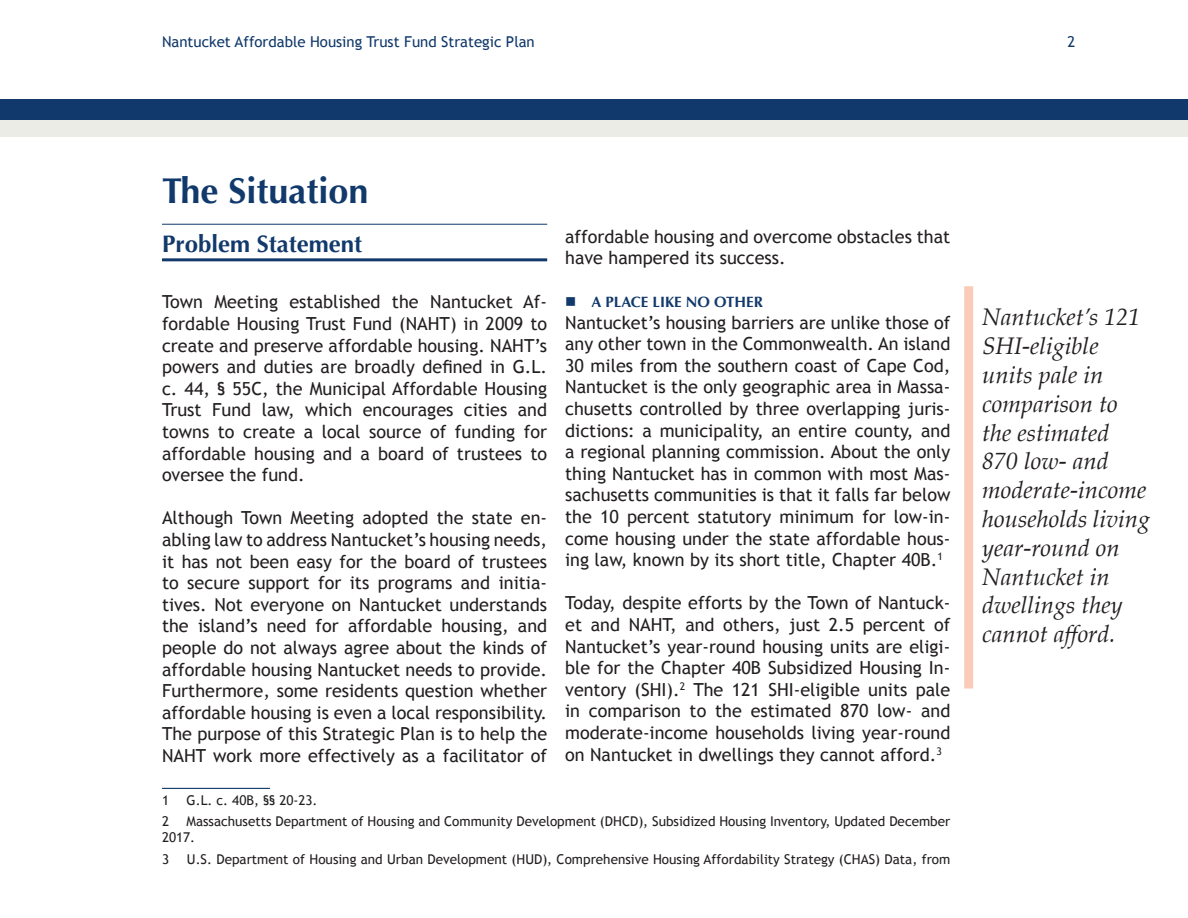
<style>
.page{position:relative;width:1188px;height:918px;background:#fff}
.page>*{position:absolute;margin:0;border:0;box-sizing:border-box;transform-origin:0 0}
.Heading_1{font:700 36px "Optima";color:#11396b}
.Callouts{font:italic 24px/28.8px "Palatino";color:#231f20}
.Heading_2{font:700 24px "Optima";color:#11396b}
.Body_Text{font:18px/21.6px "Trebuchet MS";color:#231f20;text-align:justify}
.t1{font:15px "Trebuchet MS";color:#11396b}
.t2{font:700 15px "Optima";color:#11396b}
.Footnote_Text_Style{font:13.5px/16.2px "Trebuchet MS";color:#231f20}
</style>
<div class="page">
<hr style="left:162px;top:224px;width:385px;height:1px;background:#11396b">
<hr style="left:162px;top:258px;width:385px;height:3px;background:#11396b">
<hr style="left:162px;top:788px;width:108px;height:1px;background:#11396b">
<div style="left:0;top:99px;width:1188px;height:27px;background:#11396b"></div>
<div style="left:0;top:120px;width:1188px;height:17px;background:#ecece6"></div>
<div style="left:964px;top:286px;width:9px;height:402px;background:#fbcbba"></div>
<p class="t1" style="left:162px;top:33px;width:374px">Nantucket Affordable Housing Trust Fund Strategic Plan</p>
<p class="t1" style="left:1068px;top:33px;width:9px">2</p>
<p class="Heading_1" style="left:162px;top:170px;width:208px">The Situation</p>
<p class="Body_Text" style="left:565px;top:226px;width:387px">affordable housing and overcome obstacles that have hampered its success.</p>
<p class="t2" style="left:591px;top:293px;width:173px">A PLACE LIKE NO OTHER</p>
<p class="Body_Text" style="left:565px;top:312px;width:387px">Nantucket’s housing barriers are unlike those of any other town in the Commonwealth. An island 30 miles from the southern coast of Cape Cod, Nantucket is the only geographic area in Massa&shy;chusetts controlled by three overlapping juris&shy;dictions: a municipality, an entire county, and a regional planning commission. About the only thing Nantucket has in common with most Mas&shy;sachusetts communities is that it falls far below the 10 percent statutory minimum for low-in&shy;come housing under the state affordable hous&shy;ing law, known by its short title, Chapter 40B.<sup>1</sup></p>
<p class="Body_Text" style="left:565px;top:592px;width:387px">Today, despite efforts by the Town of Nantuck&shy;et and NAHT, and others, just 2.5 percent of Nantucket’s year-round housing units are eligi&shy;ble for the Chapter 40B Subsidized Housing In&shy;ventory (SHI).<sup>2</sup> The 121 SHI-eligible units pale in comparison to the estimated 870 low- and moderate-income households living year-round on Nantucket in dwellings they cannot afford.<sup>3</sup></p>
<p class="Heading_2" style="left:162px;top:229px;width:202px">Problem Statement</p>
<p class="Body_Text" style="left:162px;top:291px;width:387px">Town Meeting established the Nantucket Af&shy;fordable Housing Trust Fund (NAHT) in 2009 to create and preserve affordable housing. NAHT’s powers and duties are broadly defined in G.L. c. 44, § 55C, the Municipal Affordable Housing Trust Fund law, which encourages cities and towns to create a local source of funding for affordable housing and a board of trustees to oversee the fund.</p>
<p class="Body_Text" style="left:162px;top:507px;width:387px">Although Town Meeting adopted the state en&shy;abling law to address Nantucket’s housing needs, it has not been easy for the board of trustees to secure support for its programs and initia&shy;tives. Not everyone on Nantucket understands the island’s need for affordable housing, and people do not always agree about the kinds of affordable housing Nantucket needs to provide.<br>Furthermore, some residents question whether affordable housing is even a local responsibility.</p>
<p class="Body_Text" style="left:162px;top:723px;width:387px">The purpose of this Strategic Plan is to help the<br>NAHT work more effectively as a facilitator of</p>
<p class="Footnote_Text_Style" style="left:162px;top:792px;width:9px">1</p>
<p class="Footnote_Text_Style" style="left:187px;top:792px;width:132px">G.L. c. 40B, §§ 20-23.</p>
<p class="Footnote_Text_Style" style="left:162px;top:814px;width:9px">2</p>
<p class="Footnote_Text_Style" style="left:162px;top:814px;width:790px;text-indent:24px">Massachusetts Department of Housing and Community Development (DHCD), Subsidized Housing Inventory, Updated December<br>2017.</p>
<p class="Footnote_Text_Style" style="left:162px;top:851px;width:9px">3</p>
<p class="Footnote_Text_Style" style="left:187px;top:851px;width:765px">U.S. Department of Housing and Urban Development (HUD), Comprehensive Housing Affordability Strategy (CHAS) Data, from</p>
<p class="Callouts" style="left:982px;top:302px;width:169px">Nantucket’s 121<br>SHI-eligible units pale in comparison to the estimated<br>870 low- and moderate-income households living year-round on<br>Nantucket in dwellings they cannot afford.</p>
</div>
